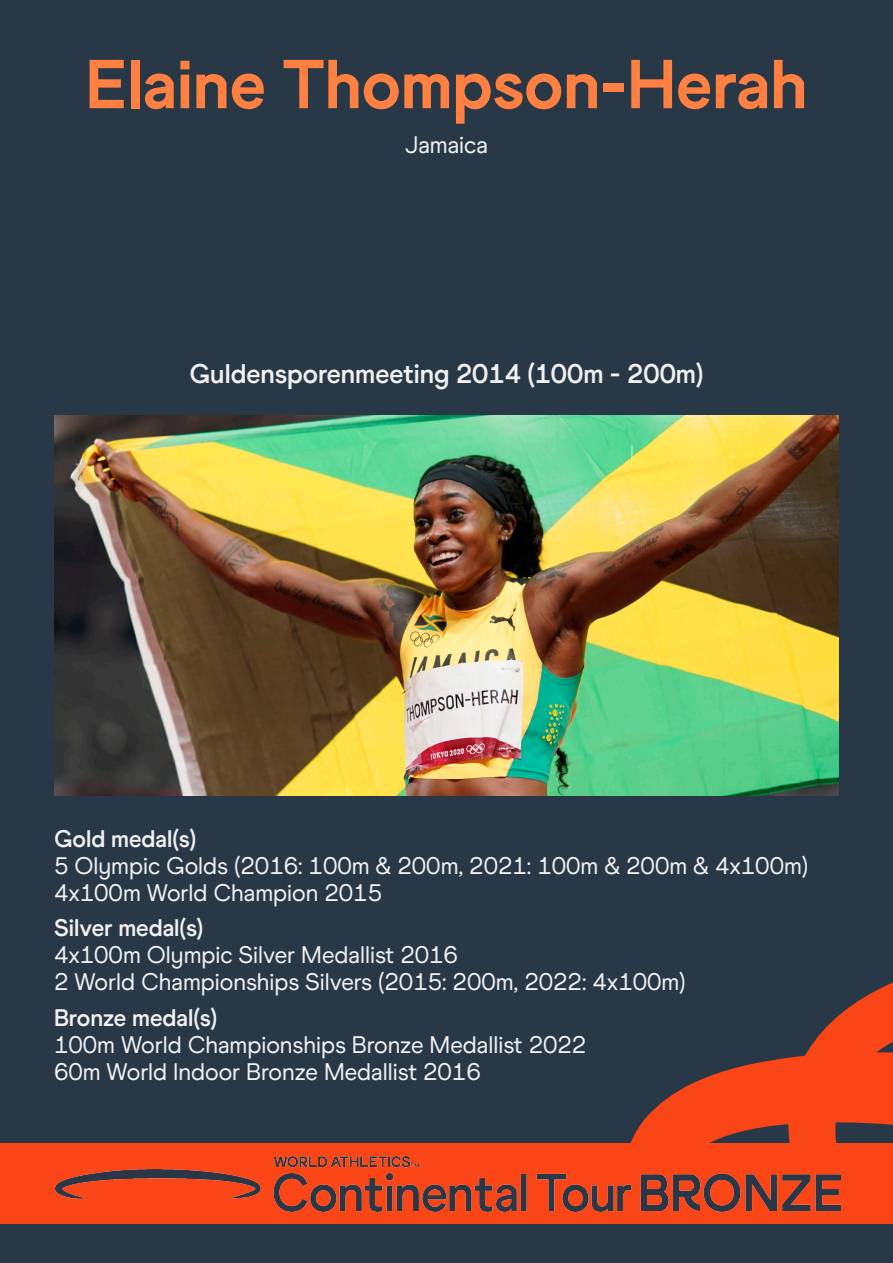
<style>
.page{position:relative;width:893px;height:1263px;background:#293847}
.page>*{position:absolute;margin:0;border:0;box-sizing:border-box;transform-origin:0 0}
.t1{font:69px "World Athletics Headline";color:#ff8040}
.t2{font:700 27px "World Athletics";color:#f1f1f1}
.t3{font:24px/27px "World Athletics";color:#f1f1f1}
.s1{font-weight:700}
</style>
<div class="page">
<div style="left:0;top:1144px;width:893px;height:80px;background:#fa4517"></div>
<img style="left:55px;top:1156px;width:785px;height:55px">
<svg style="left:622px;top:982px;width:271px;height:162px"></svg>
<img style="left:54px;top:415px;width:785px;height:380px">
<p class="t1" style="left:86px;top:43px;width:723px">Elaine Thompson-Herah</p>
<p class="t3" style="left:405px;top:131px;width:84px">Jamaica</p>
<p class="t2" style="left:190px;top:357px;width:515px">Guldensporenmeeting 2014 (100m - 200m)</p>
<p class="t3" style="left:54px;top:825px;width:756px"><span class="s1">Gold medal(s)<br></span>5 Olympic Golds (2016: 100m &amp; 200m, 2021: 100m &amp; 200m &amp; 4x100m)<br>4x100m World Champion 2015</p>
<p class="t3" style="left:54px;top:914px;width:633px"><span class="s1">Silver medal(s)<br></span>4x100m Olympic Silver Medallist 2016<br>2 World Championships Silvers (2015: 200m, 2022: 4x100m)</p>
<p class="t3" style="left:54px;top:1004px;width:534px"><span class="s1">Bronze medal(s)<br></span>100m World Championships Bronze Medallist 2022<br>60m World Indoor Bronze Medallist 2016</p>
</div>
